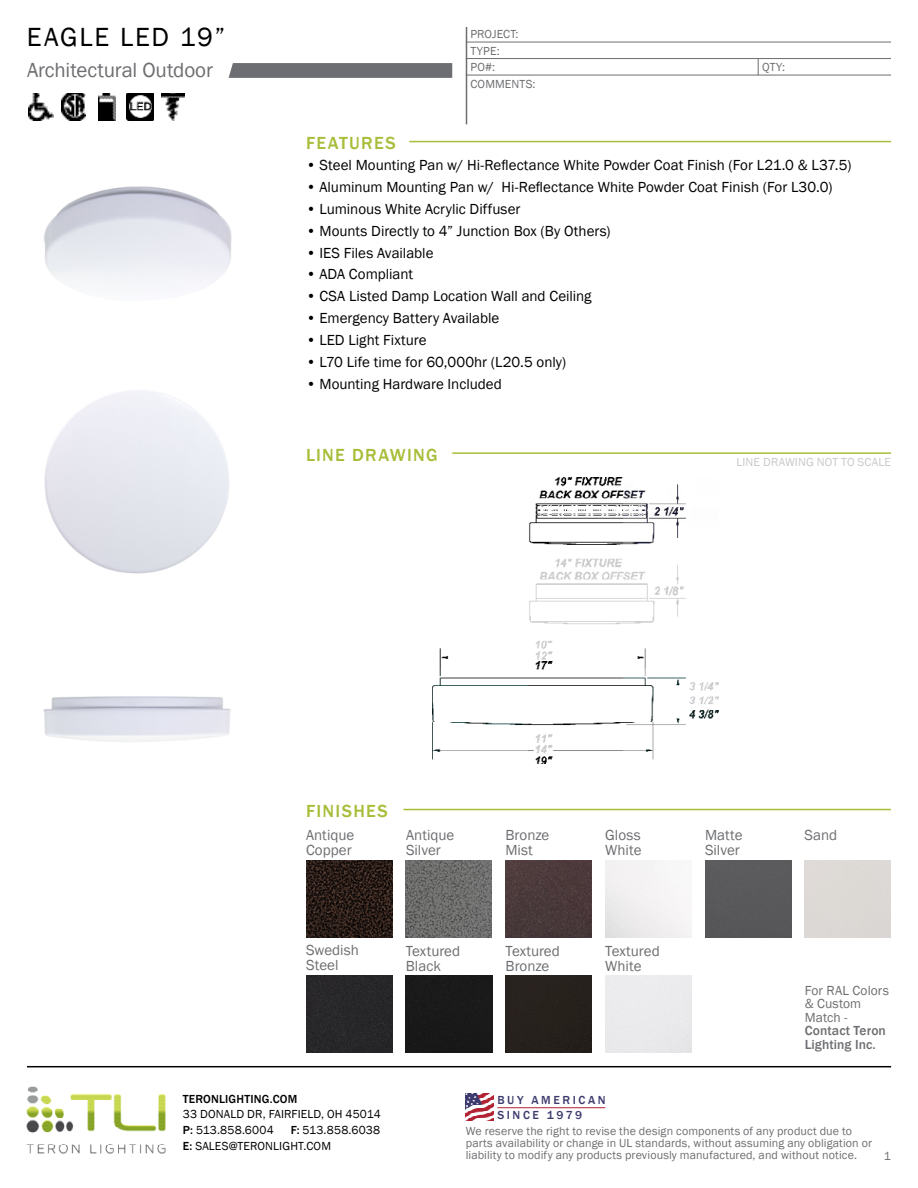
<style>
.page{position:relative;width:918px;height:1188px;background:#fff}
.page>*{position:absolute;margin:0;border:0;box-sizing:border-box;transform-origin:0 0}
.t1{font:27px "Franklin Gothic";letter-spacing:.065em;color:#000}
.t2{font:21px "Franklin Gothic";letter-spacing:-.005em;color:#6d6e71}
.t3{font:500 18px "Franklin Gothic";letter-spacing:.07em;color:#a7be39}
.t4{font:15px "Franklin Gothic";color:#000}
.t5{font:15px/15px "Franklin Gothic";color:#6d6e71}
.t6{font:13.5px/13.5px "Franklin Gothic";letter-spacing:.005em;color:#6d6e71}
.t7{font:500 13.5px/13.5px "Franklin Gothic";letter-spacing:.01em;color:#6d6e71}
.t8{font:12px/12px "Franklin Gothic";letter-spacing:.01em;color:#6d6e71}
.t9{font:12px/15.8px "Franklin Gothic";letter-spacing:.015em;color:#000}
.t10{font:12px "Franklin Gothic";letter-spacing:.01em;color:#c8c9cb}
.t11{font:500 12px/15px "Franklin Gothic";letter-spacing:.215em;color:#3d3b6e}
.t12{font:500 12px "Franklin Gothic";letter-spacing:.015em;color:#000}
.s1{font-weight:500}
</style>
<div class="page">
<hr style="left:409px;top:141px;width:482px;height:1px;background:#a7be39">
<hr style="left:452px;top:452px;width:439px;height:2px;background:#a7be39">
<hr style="left:404px;top:809px;width:487px;height:1px;background:#a7be39">
<svg style="left:758px;top:59px;width:1px;height:16px"></svg>
<svg style="left:229px;top:63px;width:223px;height:15px;background:#6f7073"></svg>
<img style="left:99px;top:93px;width:17px;height:27px">
<img style="left:44px;top:186px;width:188px;height:103px">
<img style="left:432px;top:478px;width:287px;height:286px">
<img style="left:44px;top:391px;width:185px;height:183px">
<img style="left:43px;top:696px;width:188px;height:46px">
<img style="left:306px;top:860px;width:86px;height:77px">
<div style="left:406px;top:975px;width:86px;height:77px;background:#191919"></div>
<img style="left:406px;top:860px;width:86px;height:77px">
<div style="left:506px;top:975px;width:86px;height:77px;background:#26211d"></div>
<img style="left:506px;top:860px;width:86px;height:77px">
<div style="left:705px;top:860px;width:86px;height:77px;background:#59595b"></div>
<div style="left:306px;top:975px;width:86px;height:77px;background:#272729"></div>
<img style="left:162px;top:93px;width:22px;height:27px">
<img style="left:126px;top:93px;width:27px;height:27px">
<img style="left:62px;top:93px;width:24px;height:27px">
<img style="left:28px;top:93px;width:26px;height:27px">
<hr style="left:466px;top:27px;width:1px;height:97px;background:#6d6e71">
<hr style="left:466px;top:42px;width:425px;height:1px;background:#6d6e71">
<hr style="left:466px;top:58px;width:425px;height:1px;background:#6d6e71">
<hr style="left:466px;top:75px;width:425px;height:1px;background:#6d6e71">
<hr style="left:27px;top:1066px;width:864px;height:1px;background:#000">
<img style="left:26px;top:1086px;width:140px;height:68px">
<img style="left:466px;top:1093px;width:28px;height:28px">
<hr style="left:497px;top:1107px;width:108px;height:1px;background:#b22335">
<h1 class="t1" style="left:27px;top:20px;width:200px">EAGLE LED 19”</h1>
<h2 class="t2" style="left:27px;top:57px;width:187px">Architectural Outdoor</h2>
<p class="t3" style="left:306px;top:132px;width:91px">FEATURES</p>
<p class="t8" style="left:470px;top:26px;width:50px;line-height:16.4px">PROJECT:<br>TYPE:</p>
<p class="t8" style="left:470px;top:78px;width:67px">COMMENTS:</p>
<p class="t8" style="left:470px;top:61px;width:26px">PO#:</p>
<p class="t8" style="left:762px;top:61px;width:24px">QTY:</p>
<p class="t4" style="left:306px;top:156px;width:547px">• Steel Mounting Pan w/ Hi-Reflectance White Powder Coat Finish (For L21.0 &amp; L37.5)</p>
<p class="t4" style="left:306px;top:178px;width:528px">• Aluminum Mounting Pan w/ Hi-Reflectance White Powder Coat Finish (For L30.0)</p>
<p class="t4" style="left:306px;top:199px;width:216px">• Luminous White Acrylic Diffuser</p>
<p class="t4" style="left:306px;top:221px;width:306px">• Mounts Directly to 4” Junction Box (By Others)</p>
<p class="t4" style="left:306px;top:243px;width:129px">• IES Files Available</p>
<p class="t4" style="left:306px;top:265px;width:109px">• ADA Compliant</p>
<p class="t4" style="left:306px;top:287px;width:287px">• CSA Listed Damp Location Wall and Ceiling</p>
<p class="t4" style="left:306px;top:309px;width:195px">• Emergency Battery Available</p>
<p class="t4" style="left:306px;top:331px;width:122px">• LED Light Fixture</p>
<p class="t4" style="left:306px;top:353px;width:262px">• L70 Life time for 60,000hr (L20.5 only)</p>
<p class="t4" style="left:306px;top:375px;width:197px">• Mounting Hardware Included</p>
<p class="t3" style="left:306px;top:444px;width:133px">LINE DRAWING</p>
<p class="t10" style="left:737px;top:455px;width:156px">LINE DRAWING NOT TO SCALE</p>
<p class="t3" style="left:306px;top:800px;width:83px">FINISHES</p>
<p class="t5" style="left:306px;top:828px;width:50px">Antique<br>Copper</p>
<p class="t5" style="left:406px;top:828px;width:50px">Antique<br>Silver</p>
<p class="t5" style="left:306px;top:943px;width:54px">Swedish<br>Steel</p>
<p class="t5" style="left:406px;top:944px;width:56px">Textured<br>Black</p>
<p class="t5" style="left:506px;top:828px;width:45px">Bronze<br>Mist</p>
<p class="t5" style="left:605px;top:828px;width:38px">Gloss<br>White</p>
<p class="t5" style="left:705px;top:828px;width:39px">Matte<br>Silver</p>
<p class="t5" style="left:805px;top:828px;width:34px">Sand</p>
<p class="t5" style="left:506px;top:944px;width:56px">Textured<br>Bronze</p>
<p class="t5" style="left:605px;top:944px;width:56px">Textured<br>White</p>
<p class="t6" style="left:805px;top:984px;width:86px">For RAL Colors &amp; Custom<br>Match -</p>
<p class="t7" style="left:805px;top:1024px;width:83px">Contact Teron<br>Lighting Inc.</p>
<p class="t12" style="left:183px;top:1091px;width:116px">TERONLIGHTING.COM</p>
<p class="t9" style="left:183px;top:1107px;width:200px">33 DONALD DR, FAIRFIELD, OH 45014<br><span class="s1">P:</span> 513.858.6004</p>
<p class="t11" style="left:497px;top:1093px;width:110px">BUY AMERICAN<br>SINCE 1979</p>
<p class="t9" style="left:183px;top:1123px;width:199px;text-indent:108px"><span class="s1">F:</span> 513.858.6038<br><span class="s1">E:</span> SALES@TERONLIGHT.COM</p>
<p class="t8" style="left:466px;top:1125px;width:408px">We reserve the right to revise the design components of any product due to parts availability or change in UL standards, without assuming any obligation or liability to modify any products previously manufactured, and without notice.</p>
<p class="t8" style="left:884px;top:1150px;width:9px">1</p>
</div>
